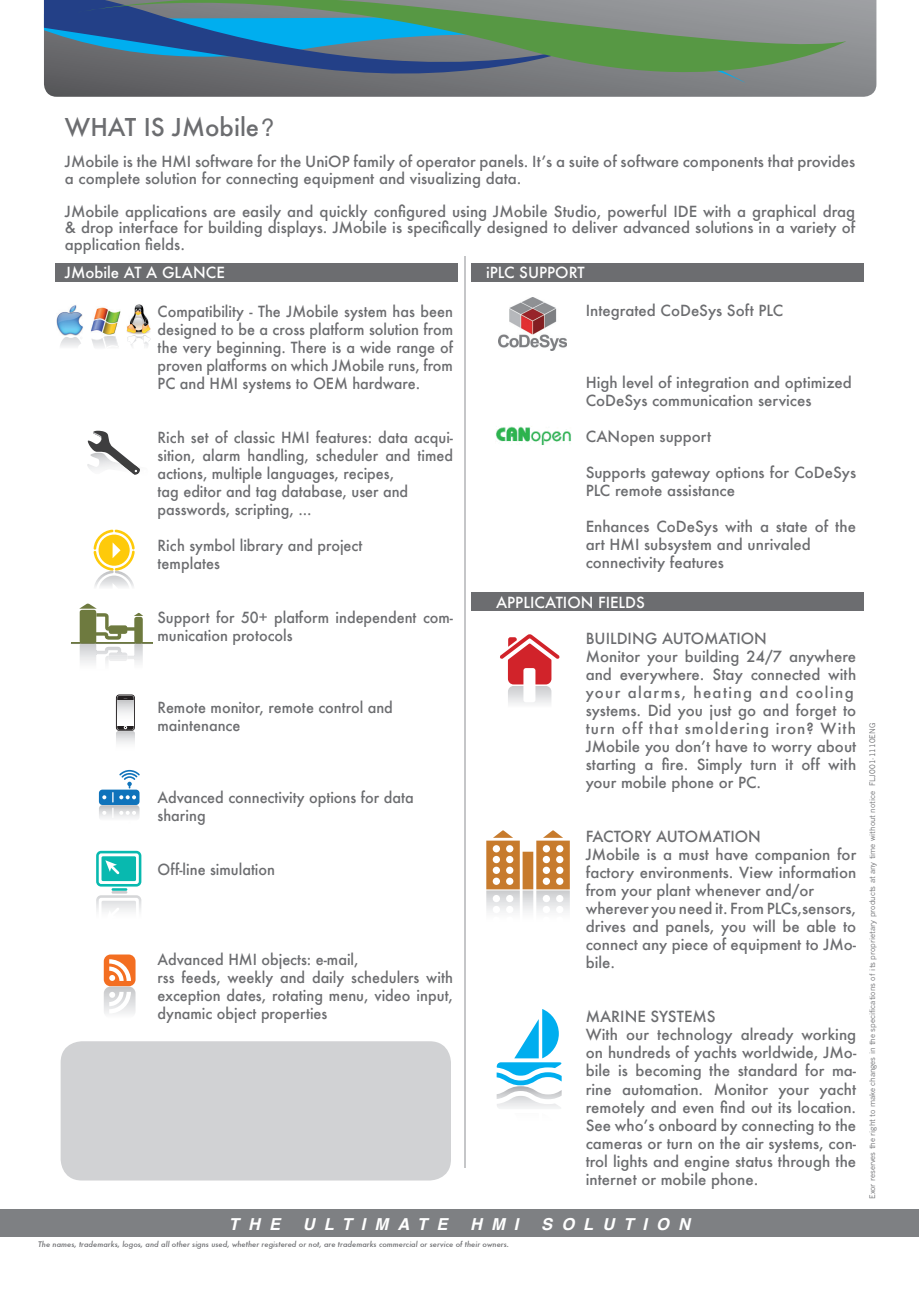
<style>
.page{position:relative;width:919px;height:1289px;background:#fff}
.page>*{position:absolute;margin:0;border:0;box-sizing:border-box;transform-origin:0 0}
.t1{font:500 24px "Futura";color:#6c6d70}
.t2{font:italic 700 16.5px "Helvetica";letter-spacing:.55em;color:#fff}
.t3{font:500 15px/18px "Futura";color:#6c6d70}
.t4{font:500 15px/18px "Futura";color:#6c6d70;scale:.96 1}
.t5{font:500 15px "Futura";color:#fff}
.t6{font:italic 500 7.5px "Futura";color:#6c6d70}
.t7{font:7.5px "News Gothic";color:#6c6d70}
.s1{font-family:"Helvetica Neue";font-weight:400}
</style>
<div class="page">
<div style="left:0;top:1209px;width:918px;height:27px;background:#7e8083"></div>
<svg style="left:846px;top:0;width:30px;height:97px;background:#929397"></svg>
<svg style="left:44px;top:0;width:32px;height:97px;background:#4b5d79"></svg>
<svg style="left:76px;top:0;width:770px;height:97px;background:#608080"></svg>
<div style="left:55px;top:264px;width:403px;height:18px;background:#6c6d70"></div>
<div style="left:471px;top:264px;width:392px;height:18px;background:#6c6d70"></div>
<div style="left:61px;top:1041px;width:390px;height:139px;background:#d1d2d4;border-radius:21px"></div>
<div style="left:471px;top:592px;width:392px;height:19px;background:#6c6d70"></div>
<svg style="left:500px;top:634px;width:59px;height:70px"></svg>
<svg style="left:486px;top:830px;width:83px;height:82px"></svg>
<svg style="left:496px;top:1009px;width:66px;height:100px"></svg>
<img style="left:498px;top:297px;width:68px;height:54px">
<img style="left:126px;top:304px;width:25px;height:43px">
<img style="left:60px;top:337px;width:21px;height:10px">
<svg style="left:91px;top:336px;width:28px;height:12px"></svg>
<svg style="left:88px;top:431px;width:32px;height:22px"></svg>
<img style="left:87px;top:453px;width:51px;height:22px">
<img style="left:120px;top:463px;width:20px;height:11px">
<svg style="left:96px;top:850px;width:45px;height:40px"></svg>
<img style="left:96px;top:891px;width:45px;height:21px">
<hr style="left:71px;top:642px;width:81px;height:1px;background:#6e7a3f">
<img style="left:79px;top:644px;width:18px;height:19px">
<img style="left:134px;top:644px;width:9px;height:19px">
<svg style="left:79px;top:529px;width:73px;height:115px"></svg>
<img style="left:109px;top:652px;width:18px;height:3px">
<svg style="left:134px;top:655px;width:6px;height:4px"></svg>
<img style="left:96px;top:646px;width:25px;height:8px">
<svg style="left:99px;top:694px;width:41px;height:124px"></svg>
<svg style="left:104px;top:954px;width:31px;height:60px"></svg>
<hr style="left:464px;top:256px;width:1px;height:912px;background:#c5c6c8">
<img style="left:496px;top:426px;width:75px;height:19px">
<img style="left:57px;top:305px;width:26px;height:30px">
<img style="left:90px;top:307px;width:30px;height:28px">
<h1 class="t1" style="left:65px;top:110px;width:211px">WHAT IS JMobile<span class="s1">?</span></h1>
<p class="t3" style="left:65px;top:153px;width:791px;line-height:16.5px">JMobile is the HMI software for the UniOP family of operator panels. Itʼs a suite of software components that provides a complete solution for connecting equipment and visualizing data.</p>
<p class="t3" style="left:65px;top:203px;width:791px;line-height:16.5px;text-align:justify">JMobile applications are easily and quickly configured using JMobile Studio, powerful IDE with a graphical drag &amp; drop interface for building displays. JMobile is specifically designed to deliver advanced solutions in a variety of application fields.</p>
<p class="t5" style="left:65px;top:262px;width:161px">JMobile AT A GLANCE</p>
<p class="t5" style="left:486px;top:262px;width:100px">iPLC SUPPORT</p>
<p class="t4" style="left:157px;top:302px;width:309px;text-align:justify">Compatibility - The JMobile system has been designed to be a cross platform solution from the very beginning. There is a wide range of proven platforms on which JMobile runs, from PC and HMI systems to OEM hardware.</p>
<p class="t4" style="left:157px;top:428px;width:309px">Rich set of classic HMI features: data acqui&shy;sition, alarm handling, scheduler and timed actions, multiple languages, recipes,<br>tag editor and tag database, user and passwords, scripting, ...</p>
<p class="t4" style="left:157px;top:536px;width:215px">Rich symbol library and project templates</p>
<p class="t4" style="left:157px;top:608px;width:309px">Support for 50+ platform independent com&shy;munication protocols</p>
<p class="t4" style="left:157px;top:698px;width:247px">Remote monitor, remote control and maintenance</p>
<p class="t4" style="left:157px;top:788px;width:268px">Advanced connectivity options for data sharing</p>
<p class="t4" style="left:157px;top:860px;width:124px">Off-line simulation</p>
<p class="t4" style="left:157px;top:950px;width:309px">Advanced HMI objects: e-mail,<br>rss feeds, weekly and daily schedulers with exception dates, rotating menu, video input, dynamic object properties</p>
<p class="t3" style="left:585px;top:301px;width:199px">Integrated CoDeSys Soft PLC</p>
<p class="t3" style="left:585px;top:373px;width:267px">High level of integration and optimized<br>CoDeSys communication services</p>
<p class="t3" style="left:585px;top:427px;width:127px">CANopen support</p>
<p class="t3" style="left:585px;top:463px;width:272px">Supports gateway options for CoDeSys<br>PLC remote assistance</p>
<p class="t3" style="left:585px;top:517px;width:272px">Enhances CoDeSys with a state of the art HMI subsystem and unrivaled connectivity features</p>
<p class="t5" style="left:496px;top:592px;width:150px">APPLICATION FIELDS</p>
<p class="t3" style="left:585px;top:629px;width:272px">BUILDING AUTOMATION<br>Monitor your building 24/7 anywhere and everywhere. Stay connected with your alarms, heating and cooling systems. Did you just go and forget to turn off that smoldering iron? With JMobile you donʼt have to worry about starting a fire. Simply turn it off with your mobile phone or PC.</p>
<p class="t3" style="left:585px;top:827px;width:272px">FACTORY AUTOMATION<br>JMobile is a must have companion for factory environments. View information from your plant whenever and/or wherever you need it. From PLCs,sensors, drives and panels, you will be able to connect any piece of equipment to JMo&shy;bile.</p>
<p class="t3" style="left:585px;top:1007px;width:272px">MARINE SYSTEMS<br>With our technology already working on hundreds of yachts worldwide, JMo&shy;bile is becoming the standard for ma&shy;rine automation. Monitor your yacht remotely and even find out its location.<br>See whoʼs onboard by connecting to the cameras or turn on the air systems, con&shy;trol lights and engine status through the internet or mobile phone.</p>
<p class="t2" style="left:229px;top:1210px;width:53px">THE</p>
<p class="t2" style="left:303px;top:1210px;width:146px">ULTIMATE</p>
<p class="t2" style="left:470px;top:1210px;width:50px">HMI</p>
<p class="t2" style="left:541px;top:1210px;width:150px">SOLUTION</p>
<p class="t6" style="left:38px;top:1239px;width:472px">The names, trademarks, logos, and all other signs used, whether registered or not, are trademarks commercial or service of their owners.</p>
<p class="t7" style="left:867px;top:1199px;width:478px;rotate:-90deg">Exor reserves the right to make changes in the specifications of its proprietary products at any time without notice FLJ001-1110ENG</p>
</div>
